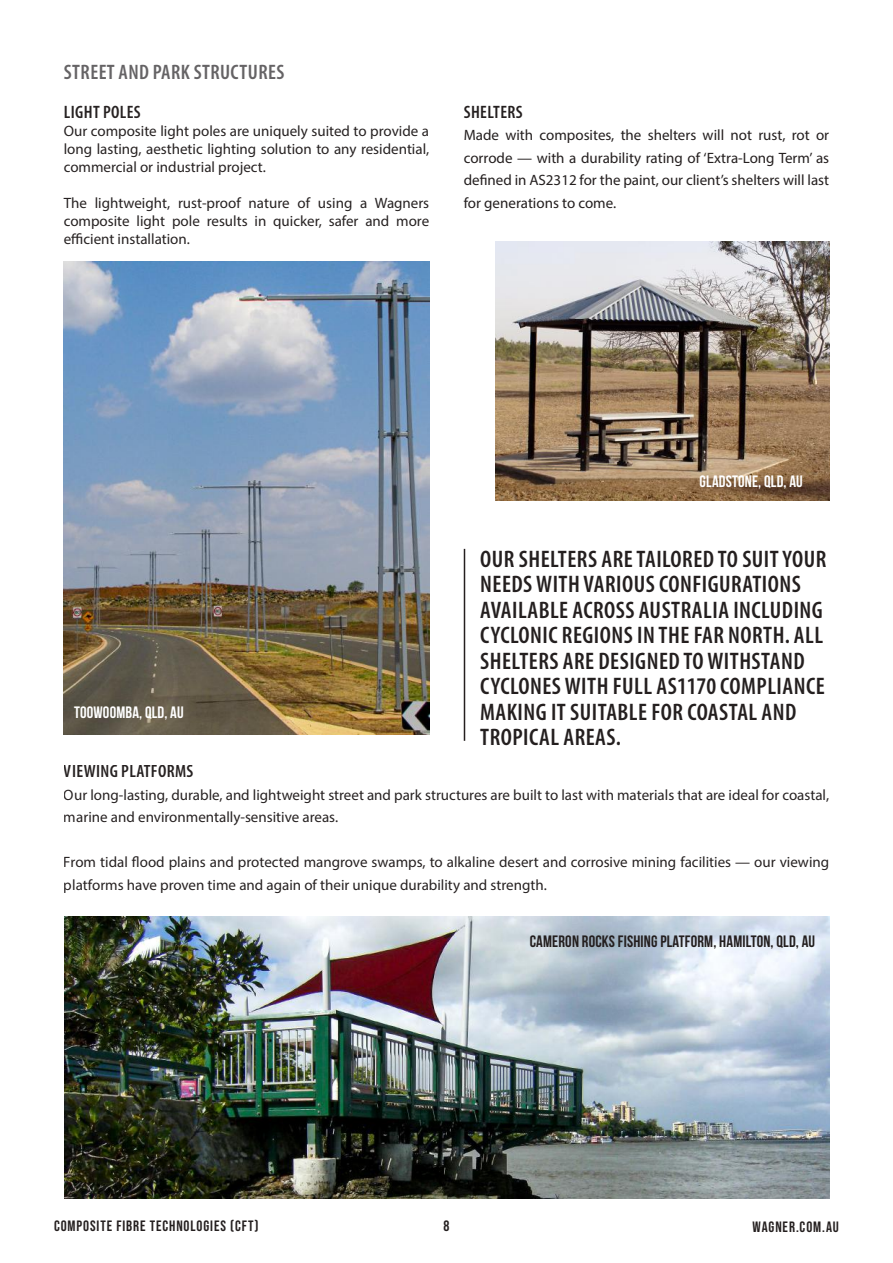
<style>
.page{position:relative;width:893px;height:1263px;background:#fff}
.page>*{position:absolute;margin:0;border:0;box-sizing:border-box;transform-origin:0 0}
.t1{font:600 condensed 24px/25.5px "Myriad Pro";letter-spacing:.02em;color:#241f1f}
.t2{font:600 condensed 21px "Myriad Pro";letter-spacing:.02em;color:#656365}
.t3{font:600 condensed 18px "Myriad Pro";letter-spacing:.02em;color:#241f1f}
.t4{font:700 16.5px "Bebas Neue";letter-spacing:.01em;color:#241f1f}
.t5{font:700 16.5px "Bebas Neue";letter-spacing:.01em;color:#fff}
.t6{font:15px/22.5px "Myriad Pro";color:#241f1f;text-align:justify}
.t7{font:15px "Bebas Neue";letter-spacing:.06em;color:#241f1f}
</style>
<div class="page">
<img style="left:495px;top:241px;width:334px;height:259px">
<img style="left:65px;top:917px;width:764px;height:281px">
<hr style="left:464px;top:549px;width:1px;height:192px;background:#241f1f">
<img style="left:64px;top:261px;width:365px;height:473px">
<h2 class="t2" style="left:64px;top:61px;width:222px">STREET AND PARK STRUCTURES</h2>
<p class="t3" style="left:64px;top:102px;width:78px">LIGHT POLES</p>
<p class="t6" style="left:64px;top:122px;width:367px;line-height:18px">Our composite light poles are uniquely suited to provide a long lasting, aesthetic lighting solution to any residential, commercial or industrial project.</p>
<p class="t6" style="left:64px;top:194px;width:367px;line-height:18px">The lightweight, rust-proof nature of using a Wagners composite light pole results in quicker, safer and more efficient installation.</p>
<p class="t3" style="left:464px;top:102px;width:60px">SHELTERS</p>
<p class="t6" style="left:464px;top:124px;width:367px">Made with composites, the shelters will not rust, rot or corrode — with a durability rating of ‘Extra-Long Term’ as defined in AS2312 for the paint, our client’s shelters will last for generations to come.</p>
<p class="t5" style="left:74px;top:703px;width:111px">TOOWOOMBA, QLD, AU</p>
<p class="t5" style="left:700px;top:473px;width:105px">GLADSTONE, QLD, AU</p>
<p class="t1" style="left:480px;top:547px;width:348px">OUR SHELTERS ARE TAILORED TO SUIT YOUR NEEDS WITH VARIOUS CONFIGURATIONS AVAILABLE ACROSS AUSTRALIA INCLUDING CYCLONIC REGIONS IN THE FAR NORTH. ALL SHELTERS ARE DESIGNED TO WITHSTAND CYCLONES WITH FULL AS1170 COMPLIANCE MAKING IT SUITABLE FOR COASTAL AND TROPICAL AREAS.</p>
<p class="t3" style="left:64px;top:761px;width:131px">VIEWING PLATFORMS</p>
<p class="t6" style="left:64px;top:783px;width:767px">Our long-lasting, durable, and lightweight street and park structures are built to last with materials that are ideal for coastal, marine and environmentally-sensitive areas.</p>
<p class="t6" style="left:64px;top:851px;width:767px">From tidal flood plains and protected mangrove swamps, to alkaline desert and corrosive mining facilities — our viewing platforms have proven time and again of their unique durability and strength.</p>
<p class="t4" style="left:530px;top:932px;width:287px">CAMERON ROCKS FISHING PLATFORM, HAMILTON, QLD, AU</p>
<p class="t7" style="left:54px;top:1218px;width:206px">COMPOSITE FIBRE TECHNOLOGIES (CFT)</p>
<p class="t7" style="left:443px;top:1218px;width:7px">8</p>
<p class="t7" style="left:753px;top:1218px;width:88px">WAGNER.COM.AU</p>
</div>
